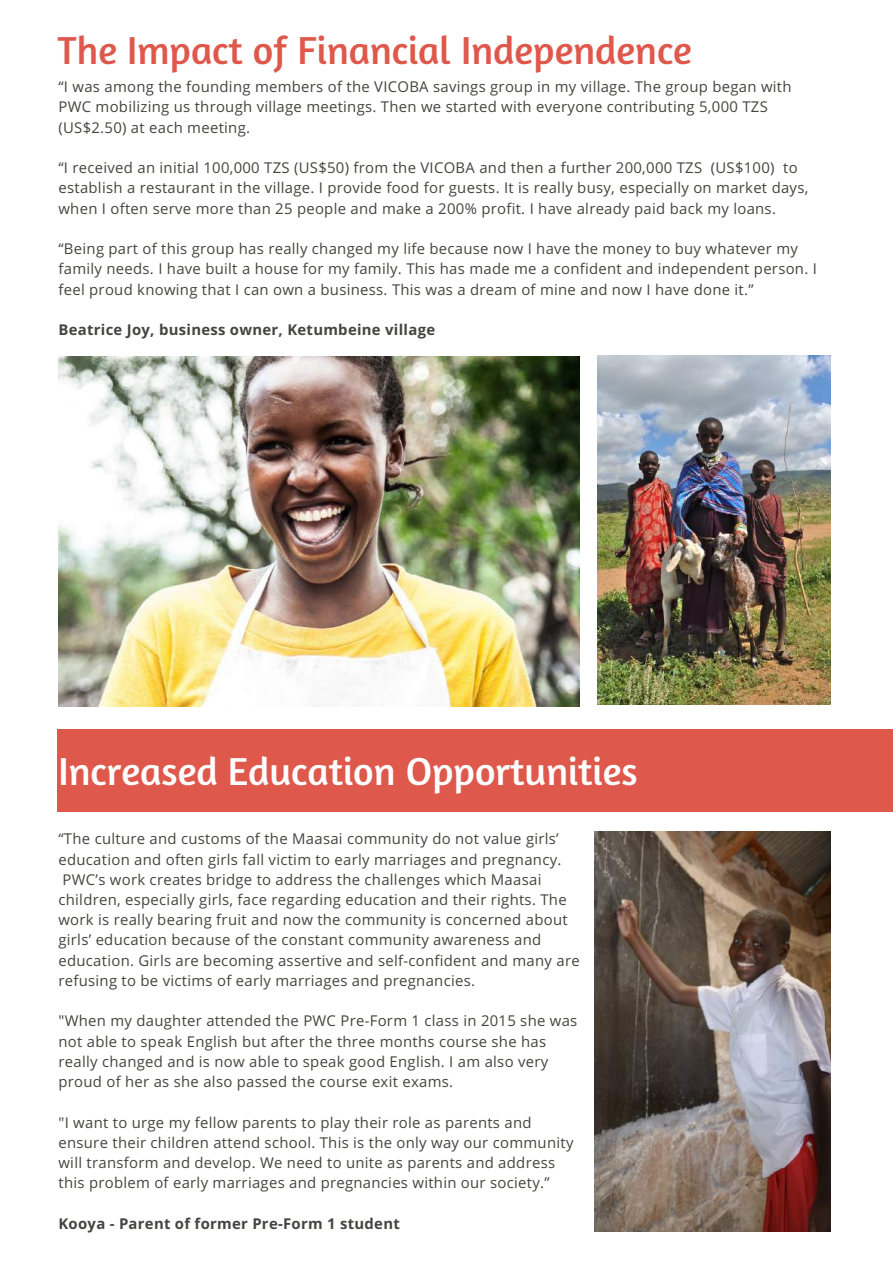
<style>
.page{position:relative;width:893px;height:1263px;background:#fff}
.page>*{position:absolute;margin:0;border:0;box-sizing:border-box;transform-origin:0 0}
.t1{font:39.6px "Amaranth";color:#df584c}
.t2{font:39.6px "Amaranth";color:#fff}
.t3{font:14.85px/20.2px "Open Sans";letter-spacing:.02em;color:#444440}
.t4{font:700 14.85px "Open Sans";letter-spacing:.02em;color:#444440}
</style>
<div class="page">
<img style="left:58px;top:356px;width:521px;height:350px">
<img style="left:597px;top:355px;width:233px;height:350px">
<div style="left:57px;top:730px;width:835px;height:82px;background:#df584c"></div>
<img style="left:595px;top:832px;width:235px;height:399px">
<h1 class="t1" style="left:57px;top:25px;width:636px">The Impact of Financial Independence</h1>
<p class="t3" style="left:58px;top:76px;width:734px">“I was among the founding members of the VICOBA savings group in my village. The group began with<br>PWC mobilizing us through village meetings. Then we started with everyone contributing 5,000 TZS (US$2.50) at each meeting.</p>
<p class="t3" style="left:58px;top:157px;width:751px">“I received an initial 100,000 TZS (US$50) from the VICOBA and then a further 200,000 TZS (US$100) to establish a restaurant in the village. I provide food for guests. It is really busy, especially on market days, when I often serve more than 25 people and make a 200% profit. I have already paid back my loans.</p>
<p class="t3" style="left:58px;top:238px;width:760px">“Being part of this group has really changed my life because now I have the money to buy whatever my family needs. I have built a house for my family. This has made me a confident and independent person. I feel proud knowing that I can own a business. This was a dream of mine and now I have done it.”</p>
<p class="t4" style="left:58px;top:319px;width:378px">Beatrice Joy, business owner, Ketumbeine village</p>
<h1 class="t2" style="left:58px;top:747px;width:581px">Increased Education Opportunities</h1>
<p class="t3" style="left:58px;top:828px;width:523px">“The culture and customs of the Maasai community do not value girls’ education and often girls fall victim to early marriages and pregnancy.<br>PWC’s work creates bridge to address the challenges which Maasai children, especially girls, face regarding education and their rights. The work is really bearing fruit and now the community is concerned about girls’ education because of the constant community awareness and education. Girls are becoming assertive and self-confident and many are refusing to be victims of early marriages and pregnancies.</p>
<p class="t3" style="left:58px;top:1010px;width:520px">"When my daughter attended the PWC Pre-Form 1 class in 2015 she was not able to speak English but after the three months course she has really changed and is now able to speak good English. I am also very proud of her as she also passed the course exit exams.</p>
<p class="t3" style="left:58px;top:1112px;width:516px">"I want to urge my fellow parents to play their role as parents and ensure their children attend school. This is the only way our community will transform and develop. We need to unite as parents and address this problem of early marriages and pregnancies within our society.”</p>
<p class="t4" style="left:58px;top:1213px;width:343px">Kooya - Parent of former Pre-Form 1 student</p>
</div>
